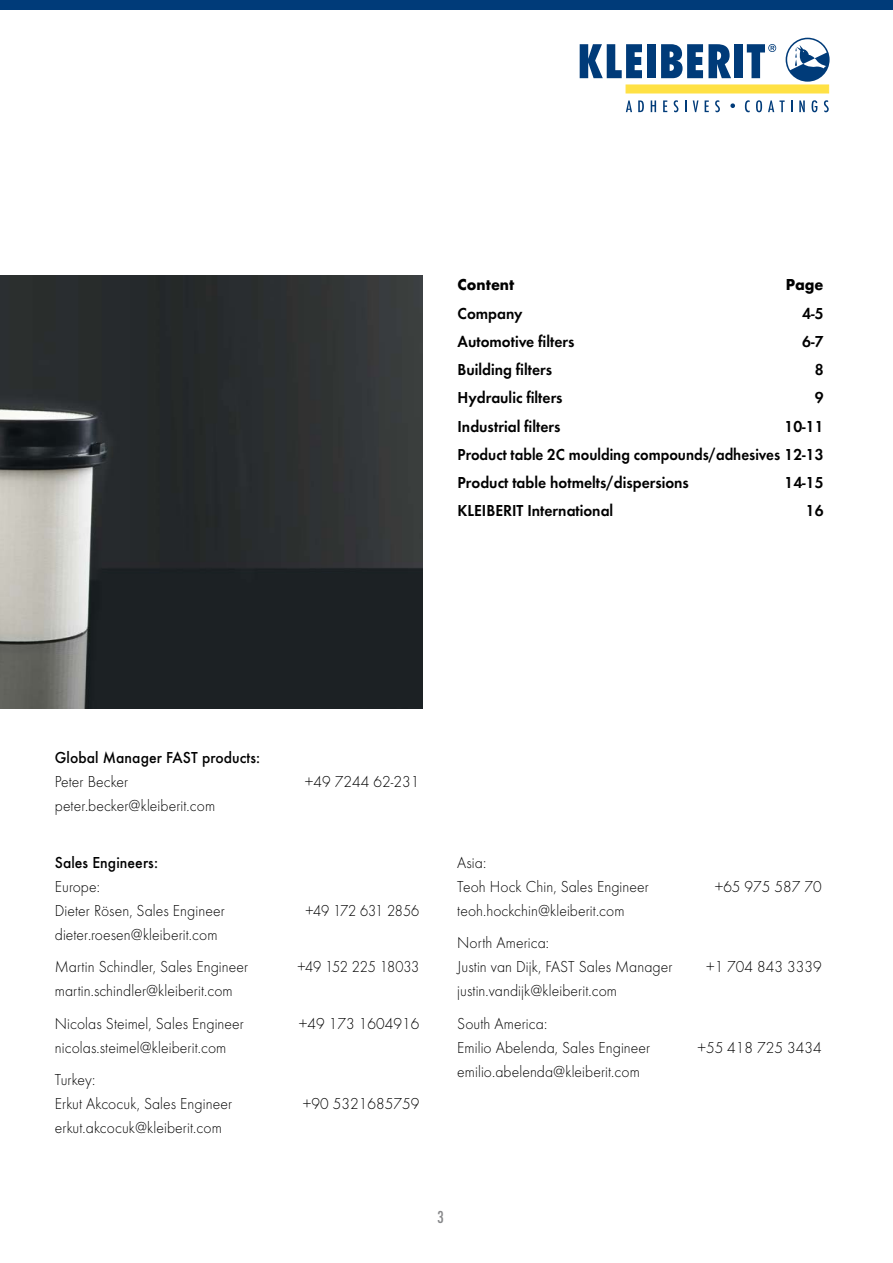
<style>
.page{position:relative;width:893px;height:1263px;background:#fff}
.page>*{position:absolute;margin:0;border:0;box-sizing:border-box;transform-origin:0 0}
.t1{font:500 18px "Futura Con";color:#87888a}
.t2{font:300 16.5px/32.5px "Futura";letter-spacing:.005em;color:#000;scale:.95 1}
.t3{font:16.5px/28.2px "Futura Dem";color:#000;text-align:justify;scale:.95 1}
.t4{font:500 16.5px "Futura";letter-spacing:.005em;color:#000;scale:.95 1}
.t5{font:300 16.5px "Futura";letter-spacing:.005em;color:#000;scale:.9 1}
.t6{font:700 16.5px "Futura";color:#000;scale:.95 1}
</style>
<div class="page">
<img style="left:0;top:276px;width:422px;height:432px">
<div style="left:0;top:0;width:893px;height:10px;background:#003b79"></div>
<svg style="left:580px;top:44px;width:62px;height:34px"></svg>
<div style="left:647px;top:44px;width:9px;height:34px;background:#003b79"></div>
<svg style="left:661px;top:44px;width:70px;height:34px"></svg>
<div style="left:734px;top:44px;width:9px;height:34px;background:#003b79"></div>
<div style="left:626px;top:85px;width:203px;height:8px;background:#ffe144"></div>
<svg style="left:786px;top:38px;width:44px;height:44px"></svg>
<svg style="left:747px;top:44px;width:29px;height:34px"></svg>
<svg style="left:626px;top:100px;width:6px;height:12px"></svg>
<svg style="left:638px;top:100px;width:6px;height:12px"></svg>
<svg style="left:651px;top:100px;width:5px;height:12px"></svg>
<svg style="left:663px;top:100px;width:4px;height:12px"></svg>
<svg style="left:674px;top:100px;width:4px;height:12px"></svg>
<svg style="left:685px;top:100px;width:2px;height:12px"></svg>
<svg style="left:693px;top:100px;width:5px;height:12px"></svg>
<svg style="left:705px;top:100px;width:4px;height:12px"></svg>
<svg style="left:715px;top:100px;width:5px;height:12px"></svg>
<svg style="left:745px;top:100px;width:5px;height:12px"></svg>
<svg style="left:756px;top:100px;width:6px;height:12px"></svg>
<svg style="left:768px;top:100px;width:17px;height:12px"></svg>
<svg style="left:791px;top:100px;width:1px;height:12px"></svg>
<svg style="left:799px;top:100px;width:6px;height:12px"></svg>
<svg style="left:812px;top:100px;width:5px;height:12px"></svg>
<svg style="left:824px;top:100px;width:5px;height:12px"></svg>
<svg style="left:730px;top:103px;width:5px;height:5px"></svg>
<p class="t6" style="left:458px;top:275px;width:61px">Content</p>
<p class="t6" style="left:786px;top:275px;width:41px">Page</p>
<p class="t3" style="left:458px;top:298px;width:70px">Company</p>
<p class="t3" style="left:802px;top:298px;width:24px">4-5</p>
<p class="t3" style="left:458px;top:326px;width:125px">Automotive filters</p>
<p class="t3" style="left:802px;top:326px;width:24px">6-7</p>
<p class="t3" style="left:458px;top:354px;width:101px">Building filters</p>
<p class="t3" style="left:815px;top:354px;width:11px">8</p>
<p class="t3" style="left:458px;top:382px;width:112px">Hydraulic filters</p>
<p class="t3" style="left:815px;top:382px;width:11px">9</p>
<p class="t3" style="left:458px;top:411px;width:110px">Industrial filters</p>
<p class="t3" style="left:458px;top:411px;width:387px;text-indent:327px">10-11<br>Product table 2C moulding compounds/adhesives 12-13<br>Product table hotmelts/dispersions</p>
<p class="t3" style="left:784px;top:467px;width:43px">14-15</p>
<p class="t3" style="left:458px;top:495px;width:165px">KLEIBERIT International</p>
<p class="t3" style="left:806px;top:495px;width:20px">16</p>
<p class="t4" style="left:55px;top:748px;width:218px">Global Manager FAST products:</p>
<p class="t2" style="left:55px;top:765px;width:79px">Peter Becker</p>
<p class="t2" style="left:305px;top:765px;width:122px">+49 7244 62-231</p>
<p class="t2" style="left:55px;top:789px;width:170px">peter.becker@kleiberit.com</p>
<p class="t4" style="left:55px;top:852px;width:110px">Sales Engineers:</p>
<p class="t2" style="left:55px;top:874px;width:180px;line-height:24px">Europe:<br>Dieter Rösen, Sales Engineer</p>
<p class="t2" style="left:55px;top:918px;width:205px">dieter.roesen@kleiberit.com<br>Martin Schindler, Sales Engineer</p>
<p class="t2" style="left:55px;top:974px;width:201px">martin.schindler@kleiberit.com<br>Nicolas Steimel, Sales Engineer</p>
<p class="t5" style="left:305px;top:901px;width:128px">+49 172 631 2856</p>
<p class="t5" style="left:297px;top:957px;width:137px">+49 152 225 18033</p>
<p class="t2" style="left:299px;top:1007px;width:128px">+49 173 1604916</p>
<p class="t2" style="left:55px;top:1031px;width:182px">nicolas.steimel@kleiberit.com<br>Turkey:</p>
<p class="t2" style="left:55px;top:1087px;width:188px">Erkut Akcocuk, Sales Engineer</p>
<p class="t2" style="left:303px;top:1087px;width:124px">+90 5321685759</p>
<p class="t2" style="left:55px;top:1111px;width:177px">erkut.akcocuk@kleiberit.com</p>
<p class="t2" style="left:457px;top:850px;width:203px;line-height:24px">Asia:<br>Teoh Hock Chin, Sales Engineer</p>
<p class="t2" style="left:715px;top:870px;width:114px">+65 975 587 70</p>
<p class="t2" style="left:457px;top:894px;width:178px">teoh.hockchin@kleiberit.com<br>North America:</p>
<p class="t2" style="left:457px;top:950px;width:228px">Justin van Dijk, FAST Sales Manager</p>
<p class="t2" style="left:706px;top:950px;width:123px">+1 704 843 3339</p>
<p class="t2" style="left:457px;top:974px;width:170px">justin.vandijk@kleiberit.com<br>South America:</p>
<p class="t2" style="left:457px;top:1031px;width:205px">Emilio Abelenda, Sales Engineer</p>
<p class="t2" style="left:697px;top:1031px;width:132px">+55 418 725 3434</p>
<p class="t2" style="left:457px;top:1055px;width:194px">emilio.abelenda@kleiberit.com</p>
<p class="t1" style="left:437px;top:1207px;width:8px">3</p>
</div>
